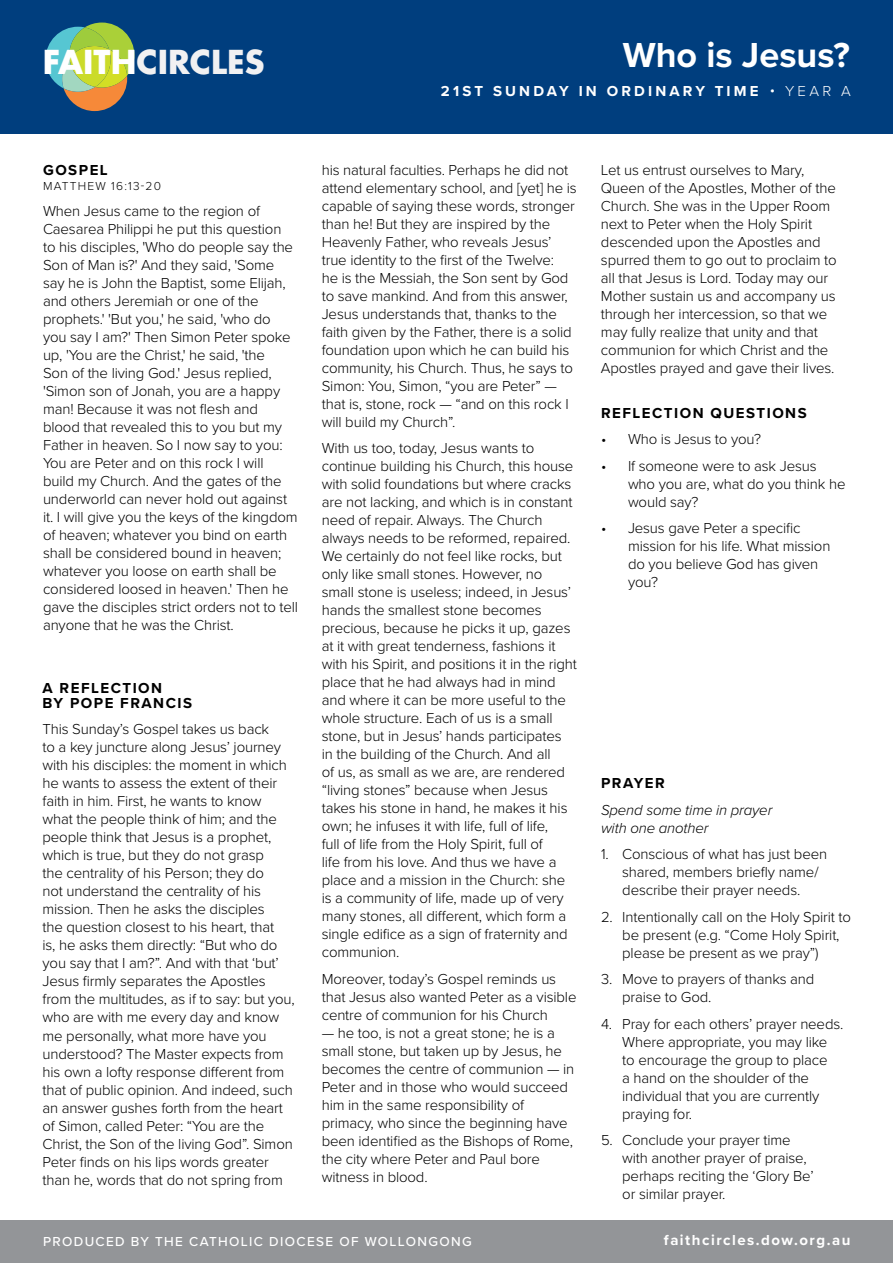
<style>
.page{position:relative;width:893px;height:1263px;background:#fff}
.page>*{position:absolute;margin:0;border:0;box-sizing:border-box;transform-origin:0 0}
.t1{font:700 36px "Proxima Nova";color:#fff}
.t2{font:700 32.1px "Futura Std";color:#f1f1f2}
.t3{font:300 15px/18px "Proxima Nova";letter-spacing:-.01em;color:#000}
.t4{font:700 15px/15px "Proxima Nova";letter-spacing:.1em;color:#000}
.t5{font:italic 300 15px/18px "Proxima Nova";letter-spacing:-.01em;color:#000}
.t6{font:700 15px "Proxima Nova";letter-spacing:.21em;color:#fff}
.t7{font:700 15px "Proxima Nova";letter-spacing:.1em;color:#fff}
.t8{font:300 15px "Proxima Nova";color:#fff}
.t9{font:500 13.5px "Proxima Nova";letter-spacing:.1em;color:#fff}
.t10{font:300 12px "Proxima Nova";letter-spacing:.1em;color:#000}
.s1{color:#fff}
</style>
<div class="page">
<div style="left:0;top:0;width:893px;height:134px;background:#003e7e"></div>
<div style="left:0;top:1220px;width:893px;height:43px;background:#939598"></div>
<svg style="left:46px;top:23px;width:88px;height:88px"></svg>
<h2 class="t2" style="left:43px;top:41px;width:223px"><span class="s1">FAITH</span>CIRCLES</h2>
<h1 class="t1" style="left:623px;top:28px;width:229px">Who is Jesus?</h1>
<p class="t6" style="left:441px;top:80px;width:319px">21ST SUNDAY IN ORDINARY TIME</p>
<p class="t8" style="left:770px;top:80px;width:83px">• YEAR A</p>
<p class="t4" style="left:43px;top:162px;width:66px">GOSPEL</p>
<p class="t10" style="left:43px;top:177px;width:120px">MATTHEW 16:13-20</p>
<p class="t3" style="left:43px;top:202px;width:257px">When Jesus came to the region of Caesarea Philippi he put this question<br>to his disciples, 'Who do people say the Son of Man is?' And they said, 'Some say he is John the Baptist, some Elijah, and others Jeremiah or one of the prophets.' 'But you,' he said, 'who do<br>you say I am?' Then Simon Peter spoke up, 'You are the Christ,' he said, 'the<br>Son of the living God.' Jesus replied, 'Simon son of Jonah, you are a happy man! Because it was not flesh and blood that revealed this to you but my Father in heaven. So I now say to you:<br>You are Peter and on this rock I will build my Church. And the gates of the underworld can never hold out against it. I will give you the keys of the kingdom of heaven; whatever you bind on earth shall be considered bound in heaven; whatever you loose on earth shall be considered loosed in heaven.' Then he gave the disciples strict orders not to tell anyone that he was the Christ.</p>
<p class="t4" style="left:43px;top:680px;width:151px">A REFLECTION<br>BY POPE FRANCIS</p>
<p class="t3" style="left:43px;top:720px;width:254px">This Sunday’s Gospel takes us back<br>to a key juncture along Jesus’ journey with his disciples: the moment in which he wants to assess the extent of their faith in him. First, he wants to know what the people think of him; and the people think that Jesus is a prophet, which is true, but they do not grasp<br>the centrality of his Person; they do<br>not understand the centrality of his mission. Then he asks the disciples<br>the question closest to his heart, that<br>is, he asks them directly: “But who do you say that I am?”. And with that ‘but’ Jesus firmly separates the Apostles from the multitudes, as if to say: but you, who are with me every day and know me personally, what more have you understood? The Master expects from his own a lofty response different from that of public opinion. And indeed, such an answer gushes forth from the heart of Simon, called Peter: “You are the Christ, the Son of the living God”. Simon Peter finds on his lips words greater than he, words that do not spring from</p>
<p class="t3" style="left:322px;top:160px;width:256px">his natural faculties. Perhaps he did not attend elementary school, and [yet] he is capable of saying these words, stronger than he! But they are inspired by the Heavenly Father, who reveals Jesus’ true identity to the first of the Twelve:<br>he is the Messiah, the Son sent by God to save mankind. And from this answer, Jesus understands that, thanks to the faith given by the Father, there is a solid foundation upon which he can build his community, his Church. Thus, he says to Simon: You, Simon, “you are Peter” — that is, stone, rock — “and on this rock I will build my Church”.</p>
<p class="t3" style="left:322px;top:439px;width:257px">With us too, today, Jesus wants to continue building his Church, this house with solid foundations but where cracks are not lacking, and which is in constant need of repair. Always. The Church always needs to be reformed, repaired.<br>We certainly do not feel like rocks, but only like small stones. However, no small stone is useless; indeed, in Jesus’ hands the smallest stone becomes precious, because he picks it up, gazes at it with great tenderness, fashions it with his Spirit, and positions it in the right place that he had always had in mind and where it can be more useful to the whole structure. Each of us is a small stone, but in Jesus’ hands participates<br>in the building of the Church. And all<br>of us, as small as we are, are rendered “living stones” because when Jesus takes his stone in hand, he makes it his own; he infuses it with life, full of life,<br>full of life from the Holy Spirit, full of<br>life from his love. And thus we have a place and a mission in the Church: she is a community of life, made up of very many stones, all different, which form a single edifice as a sign of fraternity and communion.</p>
<p class="t3" style="left:322px;top:969px;width:256px">Moreover, today’s Gospel reminds us that Jesus also wanted Peter as a visible centre of communion for his Church</p>
<p class="t3" style="left:322px;top:1023px;width:254px">— he too, is not a great stone; he is a small stone, but taken up by Jesus, he becomes the centre of communion — in Peter and in those who would succeed him in the same responsibility of primacy, who since the beginning have been identified as the Bishops of Rome, the city where Peter and Paul bore witness in blood.</p>
<p class="t3" style="left:601px;top:160px;width:237px">Let us entrust ourselves to Mary, Queen of the Apostles, Mother of the Church. She was in the Upper Room next to Peter when the Holy Spirit descended upon the Apostles and spurred them to go out to proclaim to all that Jesus is Lord. Today may our Mother sustain us and accompany us through her intercession, so that we may fully realize that unity and that communion for which Christ and the Apostles prayed and gave their lives.</p>
<p class="t4" style="left:601px;top:405px;width:207px">REFLECTION QUESTIONS</p>
<p class="t3" style="left:601px;top:429px;width:162px">• Who is Jesus to you?</p>
<p class="t3" style="left:628px;top:456px;width:219px;text-indent:-27px">• If someone were to ask Jesus who you are, what do you think he would say?</p>
<p class="t3" style="left:628px;top:518px;width:204px;text-indent:-27px">• Jesus gave Peter a specific mission for his life. What mission do you believe God has given you?</p>
<p class="t4" style="left:601px;top:775px;width:65px">PRAYER</p>
<p class="t5" style="left:601px;top:800px;width:173px">Spend some time in prayer with one another</p>
<p class="t3" style="left:622px;top:844px;width:206px;text-indent:-21px">1. Conscious of what has just been shared, members briefly name/ describe their prayer needs.</p>
<p class="t3" style="left:622px;top:907px;width:230px;text-indent:-21px">2. Intentionally call on the Holy Spirit to be present (e.g. “Come Holy Spirit, please be present as we pray”)</p>
<p class="t3" style="left:622px;top:969px;width:194px;text-indent:-21px">3. Move to prayers of thanks and praise to God.</p>
<p class="t3" style="left:622px;top:1014px;width:223px;text-indent:-21px">4. Pray for each others’ prayer needs.<br>Where appropriate, you may like to encourage the group to place<br>a hand on the shoulder of the individual that you are currently praying for.</p>
<p class="t3" style="left:622px;top:1130px;width:193px;text-indent:-21px">5. Conclude your prayer time with another prayer of praise, perhaps reciting the ‘Glory Be’ or similar prayer.</p>
<p class="t9" style="left:43px;top:1232px;width:430px">PRODUCED BY THE CATHOLIC DIOCESE OF WOLLONGONG</p>
<p class="t7" style="left:664px;top:1228px;width:188px">faithcircles.dow.org.au</p>
</div>
